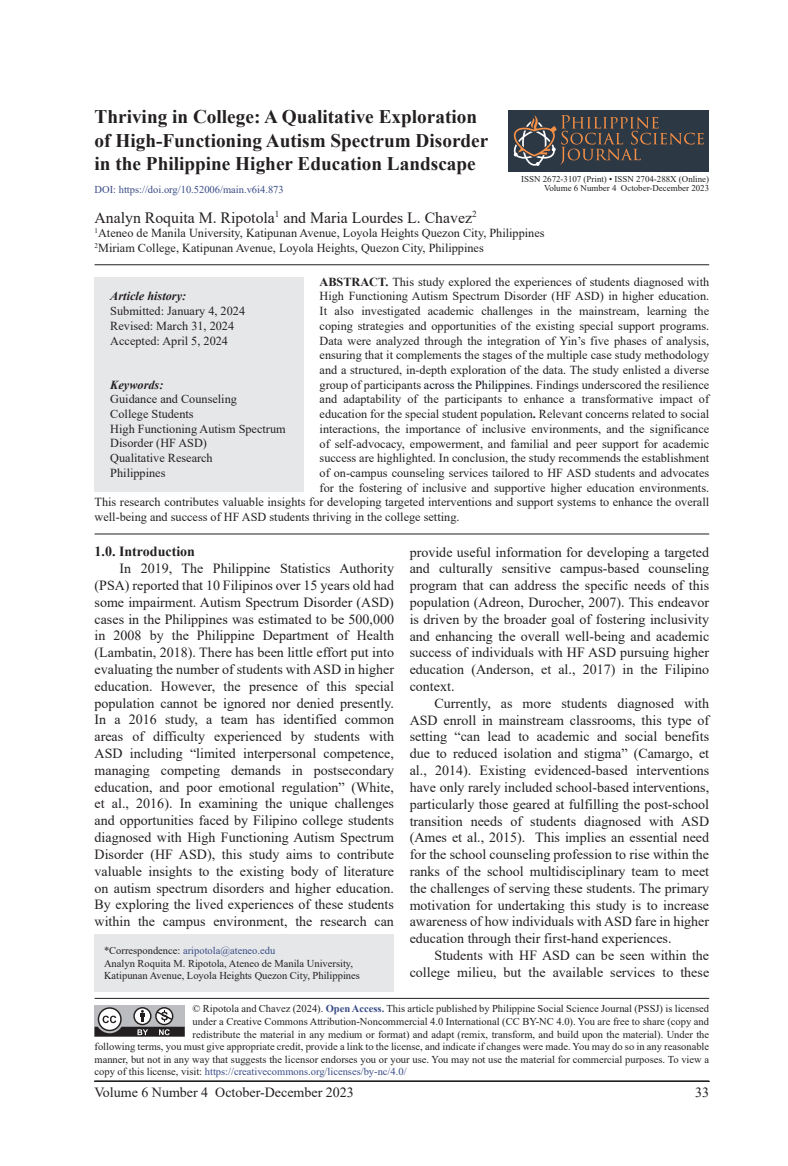
<style>
.page{position:relative;width:788px;height:1166px;background:#fff}
.page>*{position:absolute;margin:0;border:0;box-sizing:border-box;transform-origin:0 0}
.t1{font:700 19.25px/23.1px "Times New Roman";color:#231f20}
.t2{font:15.75px "Times New Roman";color:#231f20}
.t3{font:14px/16.8px "Times New Roman";color:#231f20;text-align:justify}
.t4{font:700 14px "Times New Roman";color:#231f20}
.t5{font:12.25px/14.7px "Times New Roman";color:#231f20}
.t6{font:italic 700 12.25px "Times New Roman";color:#231f20}
.t7{font:10.5px/12.6px "Times New Roman";color:#231f20}
.t8{font:10.5px "Times New Roman";color:#3a4c86}
.t9{font:8.92px "Times New Roman";color:#231f20}
.s1{font-weight:700}
.s2{color:#0b1521}
.s3{color:#3a4c86}
.s4{font-weight:700;color:#3a4c86}
.s5{color:#231f20}
</style>
<div class="page">
<div style="left:94px;top:934px;width:300px;height:57px;background:#e6e7e9"></div>
<hr style="left:94px;top:264px;width:615px;height:1px;background:#231f20">
<hr style="left:94px;top:533px;width:615px;height:1px;background:#231f20">
<div style="left:94px;top:277px;width:210px;height:214px;background:#e6e7e9"></div>
<hr style="left:94px;top:1081px;width:615px;height:1px;background:#231f20">
<div style="left:94px;top:1005px;width:91px;height:31px;background:#bcbdc0"></div>
<div style="left:98px;top:1007px;width:24px;height:24px;border:1px solid #231f20;border-radius:50%"></div>
<svg style="left:134px;top:1007px;width:17px;height:17px"></svg>
<div style="left:133px;top:1007px;width:18px;height:18px;border:1px solid #231f20;border-radius:50%"></div>
<svg style="left:156px;top:1007px;width:17px;height:17px"></svg>
<div style="left:155px;top:1007px;width:18px;height:18px;border:1px solid #231f20;border-radius:50%"></div>
<svg style="left:95px;top:1010px;width:90px;height:26px"></svg>
<hr style="left:94px;top:998px;width:615px;height:1px;background:#231f20">
<div style="left:508px;top:110px;width:201px;height:62px;background:#2d3845"></div>
<svg style="left:513px;top:115px;width:190px;height:51px"></svg>
<h1 class="t1" style="left:94px;top:105px;width:395px">Thriving in College: A Qualitative Exploration of High-Functioning Autism Spectrum Disorder in the Philippine Higher Education Landscape</h1>
<p class="t2" style="left:94px;top:206px;width:383px">Analyn Roquita M. Ripotola<sup>1</sup> and Maria Lourdes L. Chavez<sup>2</sup></p>
<p class="t5" style="left:94px;top:225px;width:451px"><sup>1</sup>Ateneo de Manila University, Katipunan Avenue, Loyola Heights Quezon City, Philippines<br><sup>2</sup>Miriam College, Katipunan Avenue, Loyola Heights, Quezon City, Philippines</p>
<p class="t9" style="left:521px;top:172px;width:189px">ISSN 2672-3107 (Print) • ISSN 2704-288X (Online)</p>
<p class="t9" style="left:544px;top:182px;width:167px">Volume 6 Number 4 October-December 2023</p>
<p class="t8" style="left:94px;top:182px;width:191px">DOI: https://doi.org/10.52006/main.v6i4.873</p>
<p class="t5" style="left:319px;top:274px;width:391px"><span class="s1">ABSTRACT.</span> This study explored the experiences of students diagnosed with</p>
<p class="t5" style="left:319px;top:289px;width:391px">High Functioning Autism Spectrum Disorder (HF ASD) in higher education.</p>
<p class="t5" style="left:319px;top:303px;width:391px">It also investigated academic challenges in the mainstream, learning the</p>
<p class="t5" style="left:319px;top:318px;width:391px">coping strategies and opportunities of the existing special support programs.</p>
<p class="t5" style="left:319px;top:333px;width:391px">Data were analyzed through the integration of Yin’s five phases of analysis,</p>
<p class="t5" style="left:319px;top:347px;width:391px">ensuring that it complements the stages of the multiple case study methodology</p>
<p class="t5" style="left:319px;top:362px;width:391px">and a structured, in-depth exploration of the data. The study enlisted a diverse</p>
<p class="t5" style="left:319px;top:377px;width:391px">group of participants <span class="s2">across the Philippines</span>. Findings underscored the resilience</p>
<p class="t5" style="left:319px;top:391px;width:391px">and adaptability of the participants to enhance a transformative impact of</p>
<p class="t5" style="left:319px;top:406px;width:391px">education for the special student population<span class="s1">.</span> Relevant concerns related to social</p>
<p class="t5" style="left:319px;top:421px;width:391px">interactions, the importance of inclusive environments, and the significance</p>
<p class="t5" style="left:319px;top:436px;width:391px">of self-advocacy, empowerment, and familial and peer support for academic</p>
<p class="t5" style="left:319px;top:450px;width:391px">success are highlighted. In conclusion, the study recommends the establishment</p>
<p class="t5" style="left:319px;top:465px;width:391px">of on-campus counseling services tailored to HF ASD students and advocates</p>
<p class="t5" style="left:319px;top:480px;width:391px">for the fostering of inclusive and supportive higher education environments.</p>
<p class="t5" style="left:94px;top:494px;width:616px">This research contributes valuable insights for developing targeted interventions and support systems to enhance the overall</p>
<p class="t5" style="left:94px;top:509px;width:366px">well-being and success of HF ASD students thriving in the college setting.</p>
<p class="t6" style="left:110px;top:288px;width:77px">Article history:</p>
<p class="t5" style="left:110px;top:303px;width:136px">Submitted: January 4, 2024<br>Revised: March 31, 2024<br>Accepted: April 5, 2024</p>
<p class="t6" style="left:110px;top:376px;width:55px">Keywords:</p>
<p class="t5" style="left:110px;top:391px;width:177px">Guidance and Counseling<br>College Students<br>High Functioning Autism Spectrum<br>Disorder (HF ASD)<br>Qualitative Research<br>Philippines</p>
<p class="t4" style="left:94px;top:541px;width:102px">1.0. Introduction</p>
<p class="t3" style="left:94px;top:559px;width:301px;text-indent:25px">In 2019, The Philippine Statistics Authority (PSA) reported that 10 Filipinos over 15 years old had some impairment. Autism Spectrum Disorder (ASD) cases in the Philippines was estimated to be 500,000 in 2008 by the Philippine Department of Health (Lambatin, 2018). There has been little effort put into evaluating the number of students with ASD in higher education. However, the presence of this special population cannot be ignored nor denied presently.<br>In a 2016 study, a team has identified common areas of difficulty experienced by students with ASD including “limited interpersonal competence, managing competing demands in postsecondary education, and poor emotional regulation” (White, et al., 2016). In examining the unique challenges and opportunities faced by Filipino college students diagnosed with High Functioning Autism Spectrum Disorder (HF ASD), this study aims to contribute valuable insights to the existing body of literature on autism spectrum disorders and higher education.<br>By exploring the lived experiences of these students within the campus environment, the research can</p>
<p class="t7" style="left:104px;top:943px;width:257px">*Correspondence: <span class="s3">aripotola@ateneo.edu<br></span>Analyn Roquita M. Ripotola, Ateneo de Manila University,<br>Katipunan Avenue, Loyola Heights Quezon City, Philippines</p>
<p class="t3" style="left:410px;top:543px;width:301px">provide useful information for developing a targeted and culturally sensitive campus-based counseling program that can address the specific needs of this population (Adreon, Durocher, 2007). This endeavor is driven by the broader goal of fostering inclusivity and enhancing the overall well-being and academic success of individuals with HF ASD pursuing higher education (Anderson, et al., 2017) in the Filipino context.</p>
<p class="t3" style="left:410px;top:694px;width:301px;text-indent:25px">Currently, as more students diagnosed with ASD enroll in mainstream classrooms, this type of setting “can lead to academic and social benefits due to reduced isolation and stigma” (Camargo, et al., 2014). Existing evidenced-based interventions have only rarely included school-based interventions, particularly those geared at fulfilling the post-school transition needs of students diagnosed with ASD (Ames et al., 2015). This implies an essential need for the school counseling profession to rise within the ranks of the school multidisciplinary team to meet the challenges of serving these students. The primary motivation for undertaking this study is to increase awareness of how individuals with ASD fare in higher education through their first-hand experiences.</p>
<p class="t3" style="left:410px;top:946px;width:301px;text-align:right">Students with HF ASD can be seen within the college milieu, but the available services to these</p>
<p class="t7" style="left:192px;top:1002px;width:518px">© Ripotola and Chavez (2024). <span class="s4">Open Access.</span> This article published by Philippine Social Science Journal (PSSJ) is licensed</p>
<p class="t7" style="left:192px;top:1014px;width:518px">under a Creative Commons Attribution-Noncommercial 4.0 International (CC BY-NC 4.0). You are free to share (copy and</p>
<p class="t7" style="left:192px;top:1027px;width:518px">redistribute the material in any medium or format) and adapt (remix, transform, and build upon the material). Under the</p>
<p class="t7" style="left:95px;top:1040px;width:616px">following terms, you must give appropriate credit, provide a link to the license, and indicate if changes were made. You may do so in any reasonable</p>
<p class="t7" style="left:95px;top:1052px;width:616px">manner, but not in any way that suggests the licensor endorses you or your use. You may not use the material for commercial purposes. To view a</p>
<p class="t8" style="left:95px;top:1064px;width:313px"><span class="s5">copy of this license, visit:</span> https://creativecommons.org/licenses/by-nc/4.0/</p>
<p class="t3" style="left:94px;top:1083px;width:261px">Volume 6 Number 4 October-December 2023</p>
<p class="t3" style="left:695px;top:1083px;width:15px">33</p>
</div>
